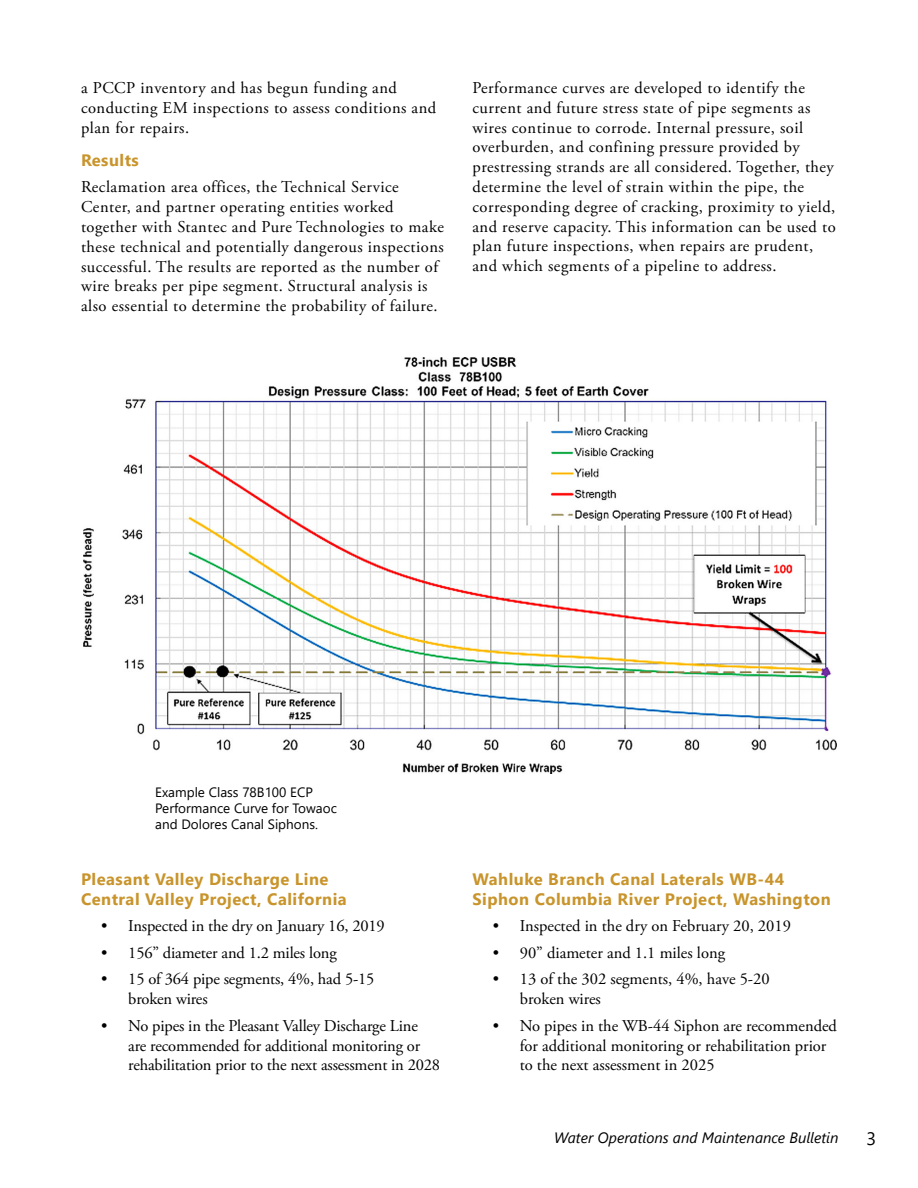
<style>
.page{position:relative;width:918px;height:1188px;background:#fff}
.page>*{position:absolute;margin:0;border:0;box-sizing:border-box;transform-origin:0 0}
.t1{font:18px "Segoe UI";color:#000}
.Body{font:16.5px/19.8px "Adobe Garamond Pro";letter-spacing:.03em;color:#000}
.Body-2{font:16.5px/19.8px "Adobe Garamond Pro";letter-spacing:-.01em;color:#000}
.Body-3{font:16.5px/19.8px "Adobe Garamond Pro";color:#000}
.Blue_Heading_2_Segoe{font:700 16.5px/19.8px "Segoe UI";letter-spacing:.03em;color:#c8942b}
.t2{font:italic 15px "Segoe UI";color:#000}
.t3{font:13.5px/16.2px "Segoe UI";color:#000}
</style>
<div class="page">
<img style="left:84px;top:357px;width:753px;height:416px">
<p class="Body" style="left:81px;top:78px;width:357px">a PCCP inventory and has begun funding and conducting EM inspections to assess conditions and plan for repairs.</p>
<p class="Blue_Heading_2_Segoe" style="left:81px;top:149px;width:59px">Results</p>
<p class="Body" style="left:81px;top:178px;width:364px">Reclamation area offices, the Technical Service Center, and partner operating entities worked together with Stantec and Pure Technologies to make these technical and potentially dangerous inspections successful. The results are reported as the number of wire breaks per pipe segment. Structural analysis is also essential to determine the probability of failure.</p>
<p class="Body" style="left:472px;top:78px;width:365px">Performance curves are developed to identify the current and future stress state of pipe segments as wires continue to corrode. Internal pressure, soil overburden, and confining pressure provided by prestressing strands are all considered. Together, they determine the level of strain within the pipe, the corresponding degree of cracking, proximity to yield, and reserve capacity. This information can be used to plan future inspections, when repairs are prudent, and which segments of a pipeline to address.</p>
<p class="t3" style="left:155px;top:783px;width:183px">Example Class 78B100 ECP<br>Performance Curve for Towaoc and Dolores Canal Siphons.</p>
<p class="Blue_Heading_2_Segoe" style="left:81px;top:868px;width:267px">Pleasant Valley Discharge Line<br>Central Valley Project, California</p>
<p class="Body-2" style="left:101px;top:917px;width:285px">• Inspected in the dry on January 16, 2019</p>
<p class="Body-2" style="left:101px;top:943px;width:237px">• 156” diameter and 1.2 miles long</p>
<p class="Body-2" style="left:128px;top:970px;width:248px;text-indent:-27px">• 15 of 364 pipe segments, 4%, had 5-15 broken wires</p>
<p class="Body-2" style="left:128px;top:1016px;width:313px;text-indent:-27px">• No pipes in the Pleasant Valley Discharge Line<br>are recommended for additional monitoring or rehabilitation prior to the next assessment in 2028</p>
<p class="Blue_Heading_2_Segoe" style="left:472px;top:868px;width:360px">Wahluke Branch Canal Laterals WB-44<br>Siphon Columbia River Project, Washington</p>
<p class="Body-3" style="left:493px;top:917px;width:300px">• Inspected in the dry on February 20, 2019</p>
<p class="Body-3" style="left:493px;top:943px;width:234px">• 90” diameter and 1.1 miles long</p>
<p class="Body-3" style="left:520px;top:970px;width:252px;text-indent:-27px">• 13 of the 302 segments, 4%, have 5-20 broken wires</p>
<p class="Body-3" style="left:520px;top:1016px;width:319px;text-indent:-27px">• No pipes in the WB-44 Siphon are recommended for additional monitoring or rehabilitation prior to the next assessment in 2025</p>
<p class="t2" style="left:554px;top:1124px;width:286px">Water Operations and Maintenance Bulletin</p>
<p class="t1" style="left:866px;top:1122px;width:11px">3</p>
</div>
